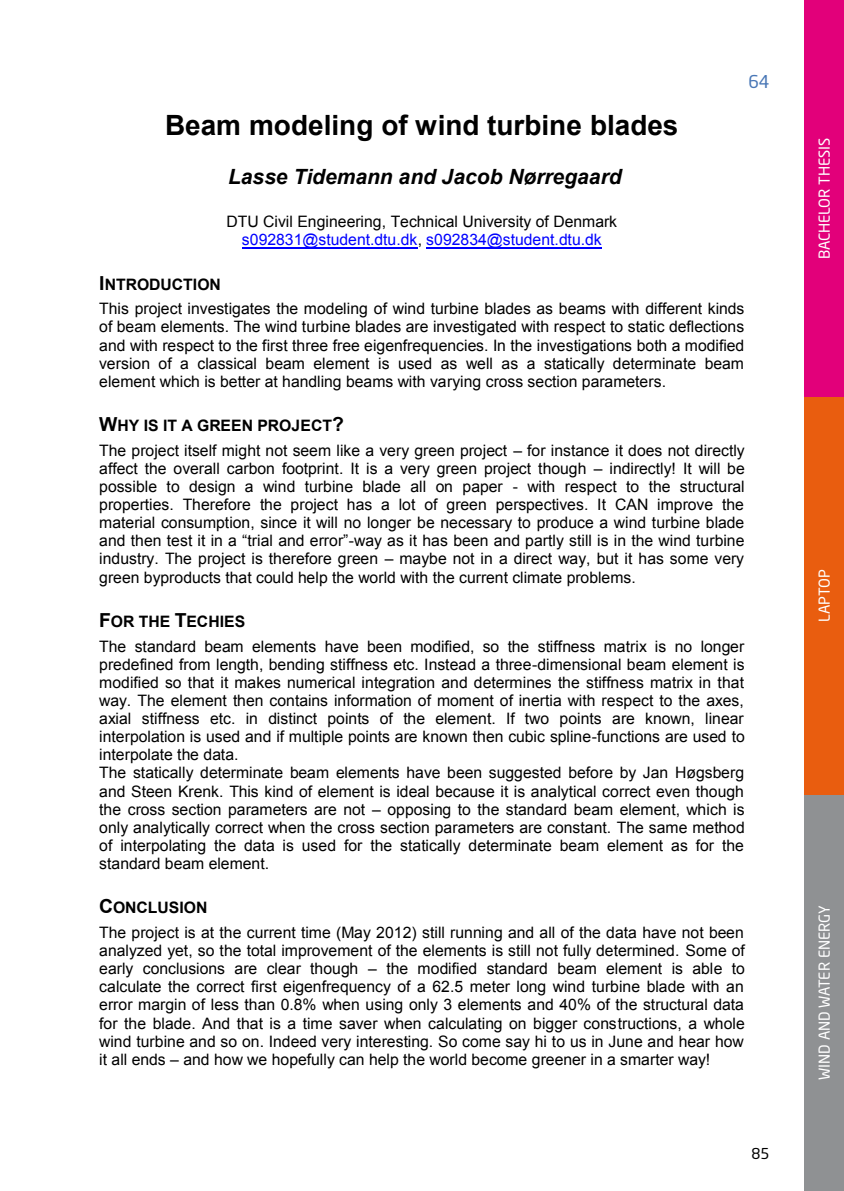
<style>
.page{position:relative;width:844px;height:1191px;background:#fff}
.page>*{position:absolute;margin:0;border:0;box-sizing:border-box;transform-origin:0 0}
.t1{font:700 28px "Arial";color:#000}
.t2{font:italic 700 21px "Arial";color:#000}
.t3{font:17.5px "Neo Sans Std";color:#4977b6}
.t4{font:15.75px/18.2px "Arial";letter-spacing:.005em;color:#000}
.t5{font:14.88px "Neo Sans Std";color:#fff}
.t6{font:14.88px "Neo Sans Std";color:#000}
.s1{color:#00f}
.s2{font-weight:700;font-size:19.25px}
.s3{font-weight:700}
.s4{font-style:inherit}
</style>
<div class="page">
<hr style="left:242px;top:247px;width:175px;height:1px;background:#00f">
<hr style="left:426px;top:247px;width:176px;height:1px;background:#00f">
<div style="left:804px;top:794px;width:39px;height:397px;background:#8f9193"></div>
<div style="left:804px;top:397px;width:39px;height:397px;background:#e95d0f"></div>
<div style="left:804px;top:0;width:39px;height:397px;background:#e2007a"></div>
<p class="t3" style="left:748px;top:71px;width:23px">64</p>
<h1 class="t1" style="left:165px;top:106px;width:515px">Beam modeling of wind turbine blades</h1>
<h2 class="t2" style="left:228px;top:163px;width:395px">Lasse Tidemann and Jacob Nørregaard</h2>
<p class="t4" style="left:226px;top:213px;width:392px;text-align:center">DTU Civil Engineering, Technical University of Denmark <span class="s1">s092831@student.dtu.dk</span>, <span class="s1">s092834@student.dtu.dk</span></p>
<p class="t4" style="left:99px;top:272px;width:646px;line-height:24.3px"><span class="s2">I</span><span class="s3">NTRODUCTION<br></span>This project investigates the modeling of wind turbine blades as beams with different kinds</p>
<p class="t4" style="left:99px;top:318px;width:646px;text-align:justify">of beam elements. The wind turbine blades are investigated with respect to static deflections and with respect to the first three free eigenfrequencies. In the investigations both a modified version of a classical beam element is used as well as a statically determinate beam element which is better at handling beams with varying cross section parameters.</p>
<p class="t4" style="left:99px;top:414px;width:646px;line-height:24.3px"><span class="s2">W</span><span class="s3">HY IS IT A GREEN PROJECT</span><span class="s2">?<br></span>The project itself might not seem like a very green project <span class="s4">–</span> for instance it does not directly</p>
<p class="t4" style="left:99px;top:459px;width:647px;text-align:justify">affect the overall carbon footprint. It is a very green project though <span class="s4">–</span> indirectly! It will be possible to design a wind turbine blade all on paper - with respect to the structural properties. Therefore the project has a lot of green perspectives. It CAN improve the material consumption, since it will no longer be necessary to produce a wind turbine blade <span class="s4">and then test it in a “trial and error”</span>-way as it has been and partly still is in the wind turbine industry. The project is therefore green <span class="s4">–</span> maybe not in a direct way, but it has some very green byproducts that could help the world with the current climate problems.</p>
<p class="t4" style="left:99px;top:609px;width:646px;line-height:24.5px"><span class="s2">F</span><span class="s3">OR THE</span> <span class="s2">T</span><span class="s3">ECHIES<br></span>The standard beam elements have been modified, so the stiffness matrix is no longer</p>
<p class="t4" style="left:99px;top:655px;width:647px">predefined from length, bending stiffness etc. Instead a three-dimensional beam element is modified so that it makes numerical integration and determines the stiffness matrix in that way. The element then contains information of moment of inertia with respect to the axes, axial stiffness etc. in distinct points of the element. If two points are known, linear interpolation is used and if multiple points are known then cubic spline-functions are used to interpolate the data.<br>The statically determinate beam elements have been suggested before by Jan Høgsberg and Steen Krenk. This kind of element is ideal because it is analytical correct even though the cross section parameters are not <span class="s4">–</span> opposing to the standard beam element, which is only analytically correct when the cross section parameters are constant. The same method of interpolating the data is used for the statically determinate beam element as for the standard beam element.</p>
<p class="t4" style="left:99px;top:896px;width:646px;line-height:24.3px"><span class="s2">C</span><span class="s3">ONCLUSION<br></span>The project is at the current time (May 2012) still running and all of the data have not been</p>
<p class="t4" style="left:99px;top:941px;width:647px;text-align:justify">analyzed yet, so the total improvement of the elements is still not fully determined. Some of early conclusions are clear though <span class="s4">–</span> the modified standard beam element is able to calculate the correct first eigenfrequency of a 62.5 meter long wind turbine blade with an error margin of less than 0.8% when using only 3 elements and 40% of the structural data for the blade. And that is a time saver when calculating on bigger constructions, a whole wind turbine and so on. Indeed very interesting. So come say hi to us in June and hear how it all ends <span class="s4">–</span> and how we hopefully can help the world become greener in a smarter way!</p>
<p class="t6" style="left:751px;top:1144px;width:19px">85</p>
<p class="t5" style="left:815px;top:259px;width:122px;rotate:-90deg">bachelor thesis</p>
<p class="t5" style="left:815px;top:622px;width:52px;rotate:-90deg">laptop</p>
<p class="t5" style="left:815px;top:1080px;width:175px;rotate:-90deg">Wind and Water energy</p>
</div>
